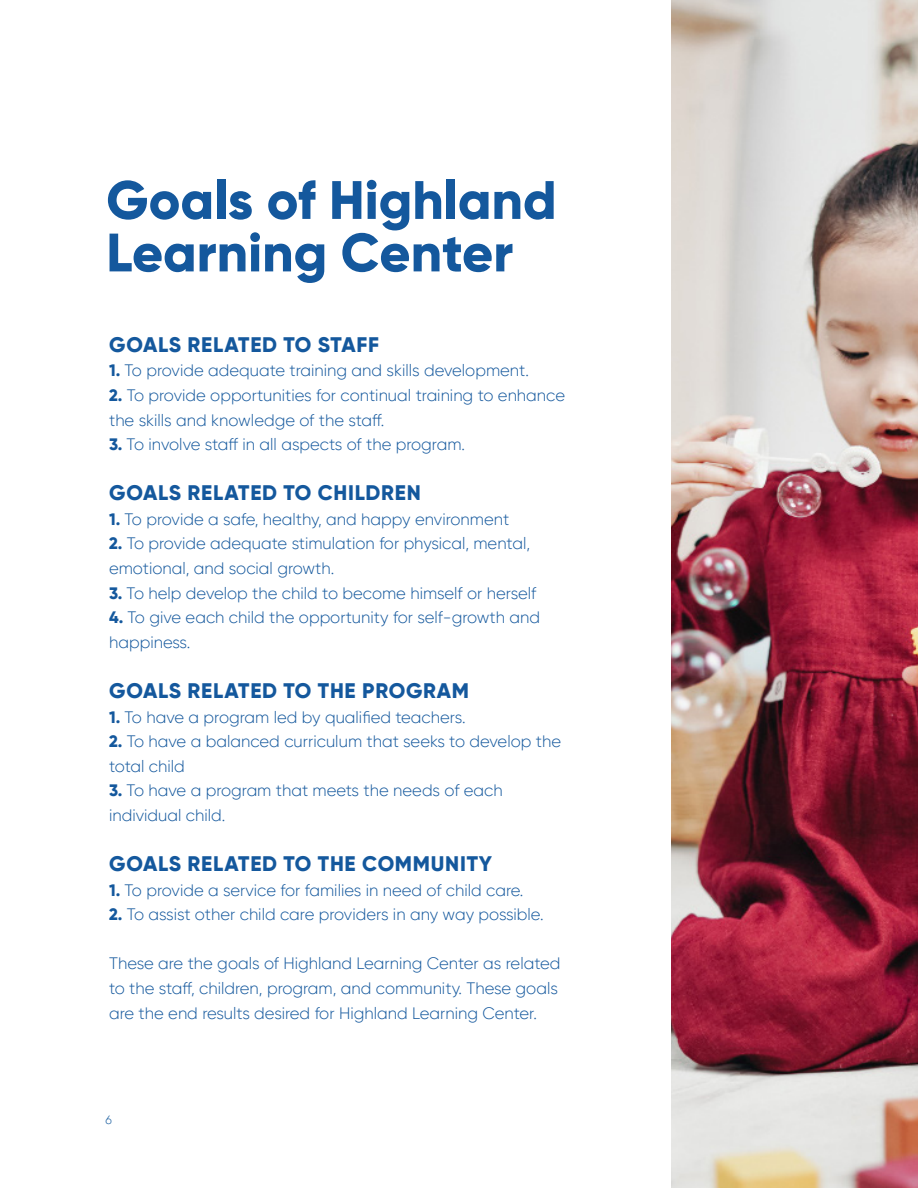
<style>
.page{position:relative;width:918px;height:1188px;background:#fff}
.page>*{position:absolute;margin:0;border:0;box-sizing:border-box;transform-origin:0 0}
.Titulos_medianos{font:800 54px/52.5px "Gilroy";color:#14589d}
.subtitulos{font:800 21px "Gilroy";letter-spacing:.035em;color:#14589d}
.Textos{font:300 16.5px/24.6px "Gilroy";color:#14589d}
.t1{font:300 12px "Gilroy";color:#0b5499}
.s1{font-weight:800}
</style>
<div class="page">
<img style="left:672px;top:0;width:246px;height:1188px">
<p class="Titulos_medianos" style="left:106px;top:173px;width:452px">Goals of Highland<br>Learning Center</p>
<p class="subtitulos" style="left:109px;top:331px;width:271px">GOALS RELATED TO STAFF</p>
<p class="Textos" style="left:109px;top:358px;width:421px"><span class="s1">1.</span> To provide adequate training and skills development.</p>
<p class="Textos" style="left:109px;top:383px;width:457px"><span class="s1">2.</span> To provide opportunities for continual training to enhance the skills and knowledge of the staff.</p>
<p class="Textos" style="left:109px;top:432px;width:357px"><span class="s1">3.</span> To involve staff in all aspects of the program.</p>
<p class="subtitulos" style="left:109px;top:480px;width:313px">GOALS RELATED TO CHILDREN</p>
<p class="Textos" style="left:109px;top:507px;width:402px"><span class="s1">1.</span> To provide a safe, healthy, and happy environment</p>
<p class="Textos" style="left:109px;top:531px;width:422px"><span class="s1">2.</span> To provide adequate stimulation for physical, mental, emotional, and social growth.</p>
<p class="Textos" style="left:109px;top:580px;width:429px"><span class="s1">3.</span> To help develop the child to become himself or herself</p>
<p class="Textos" style="left:109px;top:605px;width:432px"><span class="s1">4.</span> To give each child the opportunity for self-growth and happiness.</p>
<p class="subtitulos" style="left:109px;top:677px;width:361px">GOALS RELATED TO THE PROGRAM</p>
<p class="Textos" style="left:109px;top:704px;width:358px"><span class="s1">1.</span> To have a program led by qualified teachers.</p>
<p class="Textos" style="left:109px;top:729px;width:453px"><span class="s1">2.</span> To have a balanced curriculum that seeks to develop the total child</p>
<p class="Textos" style="left:109px;top:778px;width:395px"><span class="s1">3.</span> To have a program that meets the needs of each individual child.</p>
<p class="subtitulos" style="left:109px;top:850px;width:384px">GOALS RELATED TO THE COMMUNITY</p>
<p class="Textos" style="left:109px;top:877px;width:416px"><span class="s1">1.</span> To provide a service for families in need of child care.</p>
<p class="Textos" style="left:109px;top:902px;width:436px"><span class="s1">2.</span> To assist other child care providers in any way possible.</p>
<p class="Textos" style="left:109px;top:951px;width:453px">These are the goals of Highland Learning Center as related to the staff, children, program, and community. These goals are the end results desired for Highland Learning Center.</p>
<p class="t1" style="left:106px;top:1113px;width:8px">6</p>
</div>
